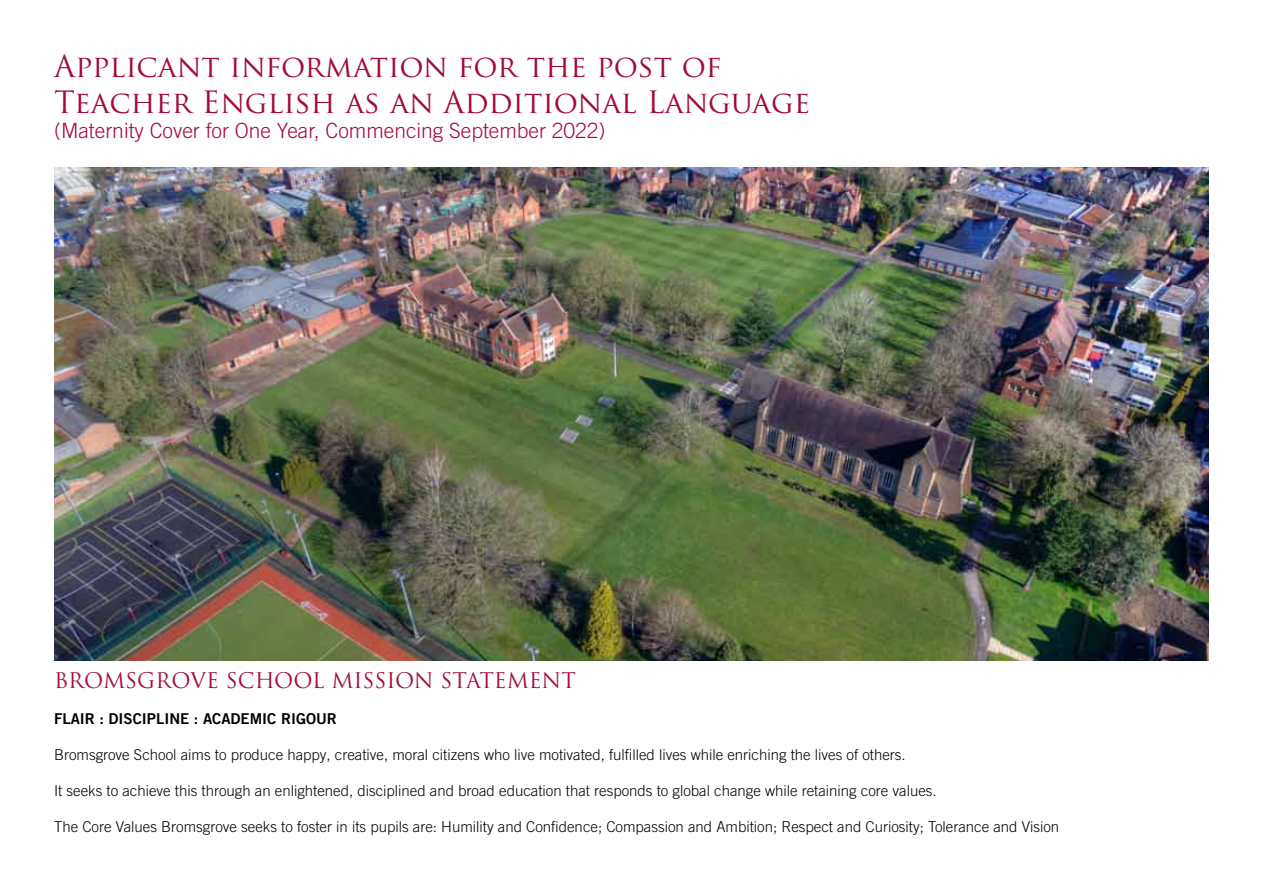
<style>
.page{position:relative;width:1263px;height:893px;background:#fff}
.page>*{position:absolute;margin:0;border:0;box-sizing:border-box;transform-origin:0 0}
.t1{font:30px/36px "Trajan Pro";color:#a30b35}
.t2{font:300 21px "Trade Gothic LT Com";color:#a30b35}
.t3{font:21px "Trajan Pro";color:#a30b35}
.t4{font:300 15px "Trade Gothic LT Com";color:#000}
.t5{font:15px "Trade Gothic LT Com Bd 2";color:#000}
</style>
<div class="page">
<img style="left:54px;top:168px;width:1155px;height:492px">
<h1 class="t1" style="left:54px;top:47px;width:758px">Applicant information for the post of<br>Teacher English as an Additional Language</h1>
<h2 class="t2" style="left:54px;top:118px;width:553px">(Maternity Cover for One Year, Commencing September 2022)</h2>
<h2 class="t3" style="left:54px;top:667px;width:523px">BROMSGROVE SCHOOL MISSION STATEMENT</h2>
<p class="t5" style="left:54px;top:709px;width:284px">FLAIR : DISCIPLINE : ACADEMIC RIGOUR</p>
<p class="t4" style="left:54px;top:746px;width:853px">Bromsgrove School aims to produce happy, creative, moral citizens who live motivated, fulfilled lives while enriching the lives of others.</p>
<p class="t4" style="left:54px;top:782px;width:884px">It seeks to achieve this through an enlightened, disciplined and broad education that responds to global change while retaining core values.</p>
<p class="t4" style="left:54px;top:818px;width:1007px">The Core Values Bromsgrove seeks to foster in its pupils are: Humility and Confidence; Compassion and Ambition; Respect and Curiosity; Tolerance and Vision</p>
</div>
